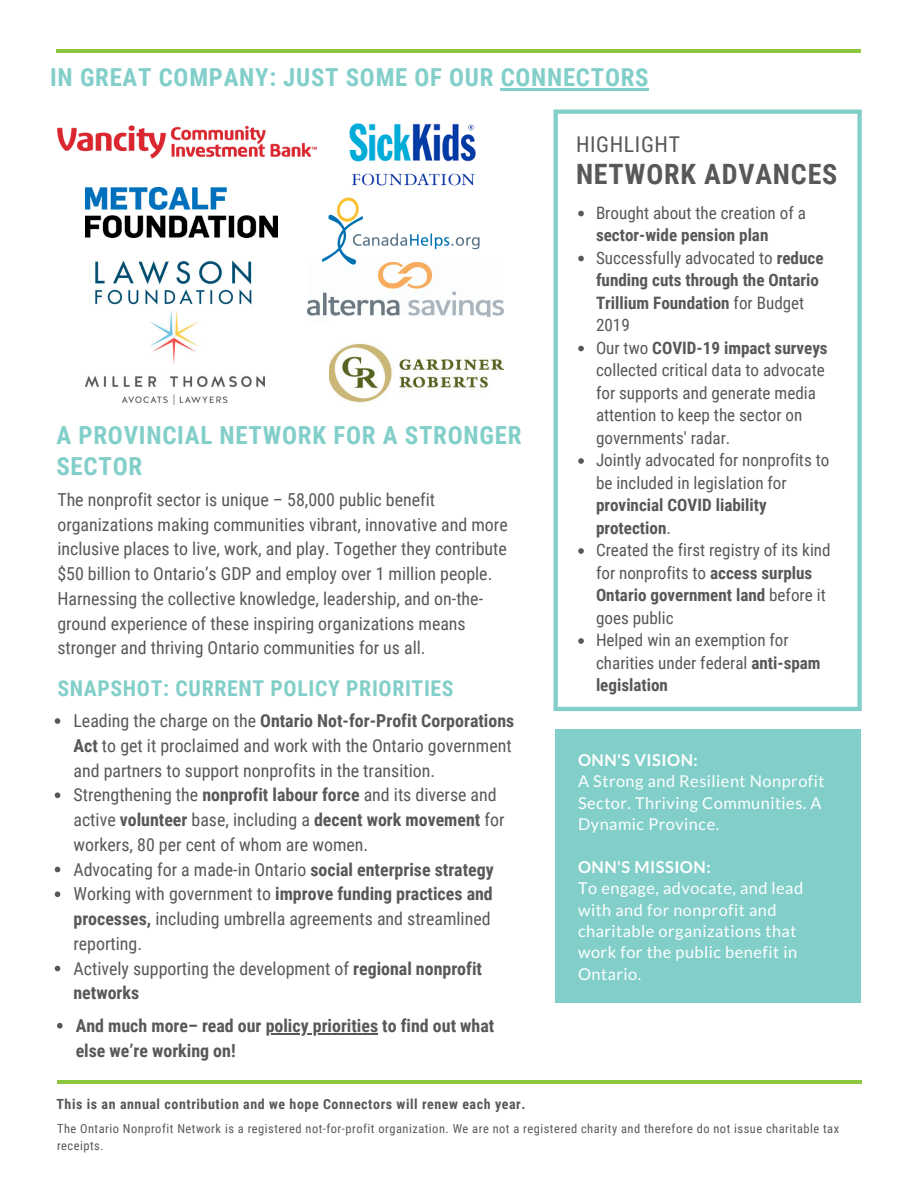
<style>
.page{position:relative;width:918px;height:1188px;background:#fff}
.page>*{position:absolute;margin:0;border:0;box-sizing:border-box;transform-origin:0 0}
.t1{font:700 28.05px "Roboto Condensed";letter-spacing:.03em;color:#58585a}
.t2{font:700 24.9px "Roboto Condensed";letter-spacing:.03em;color:#82cfca}
.t3{font:700 24.75px "Roboto Condensed";letter-spacing:.03em;color:#82cfca}
.t4{font:700 21.75px "Roboto Condensed";letter-spacing:.03em;color:#82cfca}
.t5{font:21.75px "Roboto Condensed";letter-spacing:.03em;color:#58585a}
.t6{font:17.85px/24.8px "Roboto Condensed";color:#58585a}
.t7{font:700 17.85px "Roboto Condensed";color:#58585a}
.t8{font:17.1px/22.5px "Roboto Condensed";color:#58585a}
.t9{font:700 17.1px/22.5px "Roboto Condensed";color:#58585a}
.t10{font:16.35px "Lato";letter-spacing:.03em;color:#fff}
.t11{font:700 16.35px "Lato";letter-spacing:.03em;color:#fff}
.t12{font:700 13.95px "Roboto Condensed";letter-spacing:.04em;color:#58585a}
.t13{font:12.45px/16.8px "Roboto Condensed";letter-spacing:.04em;color:#58585a}
.s1{font-weight:700}
.s2{font-weight:400}
</style>
<div class="page">
<hr style="left:56px;top:49px;width:805px;height:4px;background:#8dc63f">
<hr style="left:57px;top:1080px;width:805px;height:4px;background:#8dc63f">
<svg style="left:554px;top:110px;width:308px;height:601px"></svg>
<div style="left:555px;top:729px;width:306px;height:273px;background:#82cfca"></div>
<img style="left:57px;top:125px;width:260px;height:34px">
<img style="left:85px;top:188px;width:193px;height:49px">
<img style="left:95px;top:260px;width:157px;height:45px">
<img style="left:349px;top:123px;width:127px;height:63px">
<img style="left:308px;top:269px;width:195px;height:48px">
<img style="left:321px;top:197px;width:159px;height:72px">
<img style="left:85px;top:310px;width:179px;height:95px">
<img style="left:330px;top:343px;width:173px;height:60px">
<svg style="left:55px;top:718px;width:5px;height:6px"></svg>
<svg style="left:55px;top:792px;width:5px;height:6px"></svg>
<svg style="left:55px;top:867px;width:5px;height:5px"></svg>
<svg style="left:55px;top:891px;width:5px;height:6px"></svg>
<svg style="left:55px;top:966px;width:5px;height:5px"></svg>
<svg style="left:578px;top:211px;width:6px;height:5px"></svg>
<svg style="left:578px;top:256px;width:6px;height:5px"></svg>
<svg style="left:578px;top:346px;width:6px;height:5px"></svg>
<svg style="left:578px;top:458px;width:6px;height:6px"></svg>
<svg style="left:578px;top:548px;width:6px;height:6px"></svg>
<svg style="left:578px;top:638px;width:6px;height:6px"></svg>
<svg style="left:57px;top:1023px;width:6px;height:6px"></svg>
<hr style="left:266px;top:1033px;width:112px;height:1px;background:#58585a">
<hr style="left:501px;top:88px;width:148px;height:2px;background:#82cfca">
<p class="t3" style="left:50px;top:63px;width:600px">IN GREAT COMPANY: JUST SOME OF OUR CONNECTORS</p>
<p class="t2" style="left:56px;top:421px;width:467px">A PROVINCIAL NETWORK FOR A STRONGER</p>
<p class="t2" style="left:56px;top:452px;width:87px">SECTOR</p>
<p class="t6" style="left:57px;top:487px;width:452px">The nonprofit sector is unique – 58,000 public benefit organizations making communities vibrant, innovative and more inclusive places to live, work, and play. Together they contribute $50 billion to Ontario’s GDP and employ over 1 million people.<br>Harnessing the collective knowledge, leadership, and on-the&shy;ground experience of these inspiring organizations means stronger and thriving Ontario communities for us all.</p>
<p class="t4" style="left:57px;top:676px;width:398px">SNAPSHOT: CURRENT POLICY PRIORITIES</p>
<p class="t6" style="left:73px;top:709px;width:442px">Leading the charge on the <span class="s1">Ontario Not-for-Profit Corporations<br>Act</span> to get it proclaimed and work with the Ontario government and partners to support nonprofits in the transition.</p>
<p class="t6" style="left:73px;top:783px;width:433px">Strengthening the <span class="s1">nonprofit labour force</span> and its diverse and active <span class="s1">volunteer</span> base, including a <span class="s1">decent work movement</span> for workers, 80 per cent of whom are women.</p>
<p class="t6" style="left:73px;top:857px;width:422px">Advocating for a made-in Ontario <span class="s1">social enterprise strategy</span></p>
<p class="t6" style="left:73px;top:882px;width:421px">Working with government to <span class="s1">improve funding practices and processes,</span> including umbrella agreements and streamlined reporting.</p>
<p class="t6" style="left:73px;top:956px;width:410px">Actively supporting the development of <span class="s1">regional nonprofit networks</span></p>
<p class="t7" style="left:76px;top:1015px;width:420px">And much more– read our policy priorities to find out what</p>
<p class="t7" style="left:76px;top:1040px;width:161px">else we’re working on!</p>
<p class="t5" style="left:576px;top:131px;width:106px">HIGHLIGHT</p>
<p class="t1" style="left:576px;top:158px;width:263px">NETWORK ADVANCES</p>
<p class="t8" style="left:596px;top:202px;width:211px">Brought about the creation of a <span class="s1">sector-wide pension plan</span></p>
<p class="t9" style="left:596px;top:247px;width:229px"><span class="s2">Successfully advocated to</span> reduce funding cuts through the Ontario<br>Trillium Foundation <span class="s2">for Budget<br>2019</span></p>
<p class="t8" style="left:596px;top:337px;width:233px">Our two <span class="s1">COVID-19 impact surveys </span>collected critical data to advocate for supports and generate media attention to keep the sector on governments' radar.</p>
<p class="t8" style="left:596px;top:449px;width:235px">Jointly advocated for nonprofits to be included in legislation for <span class="s1">provincial COVID liability protection</span>.</p>
<p class="t8" style="left:596px;top:539px;width:236px">Created the first registry of its kind for nonprofits to <span class="s1">access surplus<br>Ontario government land</span> before it goes public</p>
<p class="t8" style="left:596px;top:629px;width:226px">Helped win an exemption for charities under federal <span class="s1">anti-spam legislation</span></p>
<p class="t11" style="left:578px;top:750px;width:121px">ONN'S VISION:</p>
<p class="t10" style="left:578px;top:771px;width:248px">A Strong and Resilient Nonprofit</p>
<p class="t10" style="left:578px;top:793px;width:245px">Sector. Thriving Communities. A</p>
<p class="t10" style="left:578px;top:814px;width:143px">Dynamic Province.</p>
<p class="t11" style="left:578px;top:857px;width:134px">ONN'S MISSION:</p>
<p class="t10" style="left:578px;top:878px;width:227px">To engage, advocate, and lead</p>
<p class="t10" style="left:578px;top:900px;width:200px">with and for nonprofit and</p>
<p class="t10" style="left:578px;top:921px;width:220px">charitable organizations that</p>
<p class="t10" style="left:578px;top:942px;width:221px">work for the public benefit in</p>
<p class="t10" style="left:578px;top:964px;width:65px">Ontario.</p>
<p class="t12" style="left:56px;top:1096px;width:471px">This is an annual contribution and we hope Connectors will renew each year.</p>
<p class="t13" style="left:57px;top:1120px;width:784px">The Ontario Nonprofit Network is a registered not-for-profit organization. We are not a registered charity and therefore do not issue charitable tax receipts.</p>
</div>
